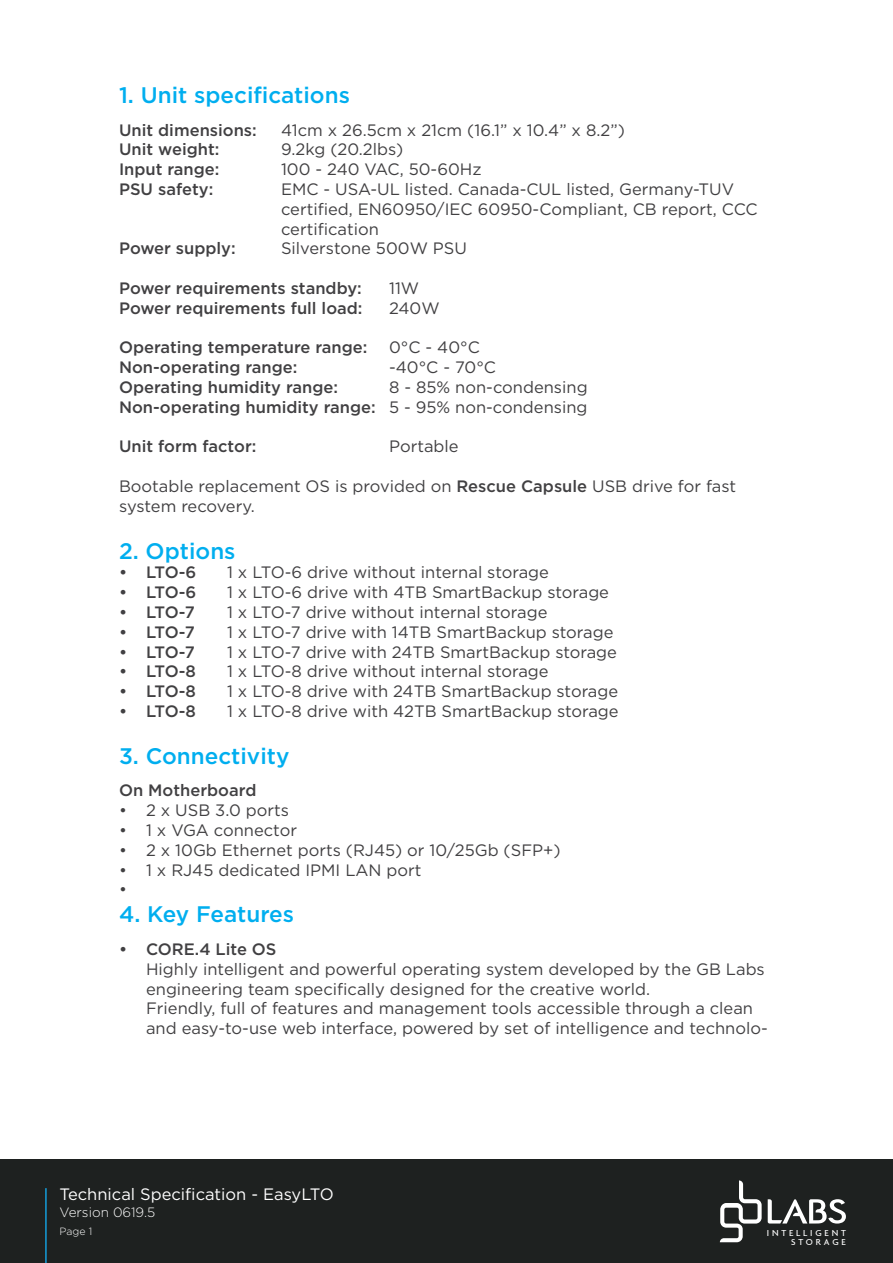
<style>
.page{position:relative;width:893px;height:1263px;background:#fff}
.page>*{position:absolute;margin:0;border:0;box-sizing:border-box;transform-origin:0 0}
.Paragraph_Style_GREY{font:500 22.5px "Gotham";color:#00aeef}
.Paragraph_Style_GREY-2{font:16.5px/19.8px "Gotham";color:#414042}
.Paragraph_Style_GREY-3{font:500 16.5px "Gotham";color:#414042}
.t1{font:16.5px "Gotham";color:#fff}
.t2{font:300 13.5px "Gotham";color:#fff}
.t3{font:300 10.5px "Gotham";color:#fff}
.t4{font:500 9.3px/9.6px "Agenda";letter-spacing:.3em;color:#fff;text-align:right}
.s1{font-weight:400}
.s2{font-weight:500}
</style>
<div class="page">
<div style="left:0;top:1160px;width:893px;height:103px;background:#1e2120"></div>
<svg style="left:768px;top:1199px;width:78px;height:24px"></svg>
<svg style="left:720px;top:1180px;width:42px;height:62px"></svg>
<hr style="left:45px;top:1188px;width:2px;height:75px;background:#159eda">
<p class="Paragraph_Style_GREY" style="left:119px;top:80px;width:232px">1. Unit specifications</p>
<p class="Paragraph_Style_GREY-3" style="left:119px;top:119px;width:139px">Unit dimensions:</p>
<p class="Paragraph_Style_GREY-2" style="left:281px;top:120px;width:345px">41cm x 26.5cm x 21cm (16.1” x 10.4” x 8.2”)</p>
<p class="Paragraph_Style_GREY-3" style="left:119px;top:139px;width:102px">Unit weight:</p>
<p class="Paragraph_Style_GREY-2" style="left:281px;top:139px;width:124px">9.2kg (20.2lbs)</p>
<p class="Paragraph_Style_GREY-3" style="left:119px;top:159px;width:102px">Input range:</p>
<p class="Paragraph_Style_GREY-2" style="left:281px;top:159px;width:202px">100 - 240 VAC, 50-60Hz</p>
<p class="Paragraph_Style_GREY-3" style="left:119px;top:178px;width:96px">PSU safety:</p>
<p class="Paragraph_Style_GREY-2" style="left:281px;top:179px;width:478px">EMC - USA-UL listed. Canada-CUL listed, Germany-TUV certified, EN60950/IEC 60950-Compliant, CB report, CCC certification</p>
<p class="Paragraph_Style_GREY-3" style="left:119px;top:238px;width:118px">Power supply:</p>
<p class="Paragraph_Style_GREY-2" style="left:281px;top:238px;width:187px">Silverstone 500W PSU</p>
<p class="Paragraph_Style_GREY-3" style="left:119px;top:277px;width:244px">Power requirements standby:</p>
<p class="Paragraph_Style_GREY-2" style="left:389px;top:278px;width:32px">11W</p>
<p class="Paragraph_Style_GREY-3" style="left:119px;top:297px;width:245px">Power requirements full load:</p>
<p class="Paragraph_Style_GREY-2" style="left:389px;top:298px;width:52px">240W</p>
<p class="Paragraph_Style_GREY-3" style="left:119px;top:337px;width:250px">Operating temperature range:</p>
<p class="Paragraph_Style_GREY-2" style="left:389px;top:337px;width:92px">0°C - 40°C</p>
<p class="Paragraph_Style_GREY-3" style="left:119px;top:357px;width:180px">Non-operating range:</p>
<p class="Paragraph_Style_GREY-2" style="left:389px;top:357px;width:109px">-40°C - 70°C</p>
<p class="Paragraph_Style_GREY-3" style="left:119px;top:376px;width:220px">Operating humidity range:</p>
<p class="Paragraph_Style_GREY-2" style="left:389px;top:377px;width:200px">8 - 85% non-condensing</p>
<p class="Paragraph_Style_GREY-3" style="left:119px;top:396px;width:470px">Non-operating humidity range: <span class="s1">5 - 95% non-condensing</span></p>
<p class="Paragraph_Style_GREY-3" style="left:119px;top:436px;width:139px">Unit form factor:</p>
<p class="Paragraph_Style_GREY-2" style="left:389px;top:436px;width:71px">Portable</p>
<p class="Paragraph_Style_GREY-2" style="left:119px;top:476px;width:619px">Bootable replacement OS is provided on <span class="s2">Rescue Capsule</span> USB drive for fast system recovery.</p>
<p class="Paragraph_Style_GREY" style="left:119px;top:536px;width:118px">2. Options</p>
<p class="Paragraph_Style_GREY-3" style="left:119px;top:562px;width:79px">• LTO-6</p>
<p class="Paragraph_Style_GREY-2" style="left:227px;top:562px;width:323px">1 x LTO-6 drive without internal storage</p>
<p class="Paragraph_Style_GREY-3" style="left:119px;top:582px;width:79px">• LTO-6</p>
<p class="Paragraph_Style_GREY-2" style="left:227px;top:582px;width:383px">1 x LTO-6 drive with 4TB SmartBackup storage</p>
<p class="Paragraph_Style_GREY-3" style="left:119px;top:601px;width:77px">• LTO-7</p>
<p class="Paragraph_Style_GREY-2" style="left:227px;top:602px;width:322px">1 x LTO-7 drive without internal storage</p>
<p class="Paragraph_Style_GREY-3" style="left:119px;top:621px;width:77px">• LTO-7</p>
<p class="Paragraph_Style_GREY-2" style="left:227px;top:622px;width:388px">1 x LTO-7 drive with 14TB SmartBackup storage</p>
<p class="Paragraph_Style_GREY-3" style="left:119px;top:641px;width:77px">• LTO-7</p>
<p class="Paragraph_Style_GREY-2" style="left:227px;top:642px;width:391px">1 x LTO-7 drive with 24TB SmartBackup storage</p>
<p class="Paragraph_Style_GREY-3" style="left:119px;top:661px;width:78px">• LTO-8</p>
<p class="Paragraph_Style_GREY-2" style="left:227px;top:661px;width:323px">1 x LTO-8 drive without internal storage</p>
<p class="Paragraph_Style_GREY-3" style="left:119px;top:681px;width:78px">• LTO-8</p>
<p class="Paragraph_Style_GREY-2" style="left:227px;top:681px;width:393px">1 x LTO-8 drive with 24TB SmartBackup storage</p>
<p class="Paragraph_Style_GREY-3" style="left:119px;top:700px;width:78px">• LTO-8</p>
<p class="Paragraph_Style_GREY-2" style="left:227px;top:701px;width:393px">1 x LTO-8 drive with 42TB SmartBackup storage</p>
<p class="Paragraph_Style_GREY" style="left:119px;top:741px;width:172px">3. Connectivity</p>
<p class="Paragraph_Style_GREY-3" style="left:119px;top:780px;width:139px">On Motherboard</p>
<p class="Paragraph_Style_GREY-2" style="left:119px;top:800px;width:171px">• 2 x USB 3.0 ports</p>
<p class="Paragraph_Style_GREY-2" style="left:119px;top:820px;width:180px">• 1 x VGA connector</p>
<p class="Paragraph_Style_GREY-2" style="left:119px;top:840px;width:443px">• 2 x 10Gb Ethernet ports (RJ45) or 10/25Gb (SFP+)</p>
<p class="Paragraph_Style_GREY-2" style="left:119px;top:859px;width:304px">• 1 x RJ45 dedicated IPMI LAN port</p>
<p class="Paragraph_Style_GREY-2" style="left:119px;top:879px;width:9px">•</p>
<p class="Paragraph_Style_GREY" style="left:119px;top:900px;width:177px">4. Key Features</p>
<p class="Paragraph_Style_GREY-3" style="left:119px;top:938px;width:159px">• CORE.4 Lite OS</p>
<p class="Paragraph_Style_GREY-2" style="left:146px;top:959px;width:620px">Highly intelligent and powerful operating system developed by the GB Labs engineering team specifically designed for the creative world.</p>
<p class="Paragraph_Style_GREY-2" style="left:146px;top:998px;width:623px">Friendly, full of features and management tools accessible through a clean and easy-to-use web interface, powered by set of intelligence and technolo-</p>
<p class="t1" style="left:60px;top:1183px;width:276px">Technical Specification - EasyLTO</p>
<p class="t2" style="left:60px;top:1204px;width:97px">Version 0619.5</p>
<p class="t3" style="left:60px;top:1224px;width:34px">Page 1</p>
<p class="t4" style="left:767px;top:1228px;width:81px">INTELLIGENT<br>STORAGE</p>
</div>
